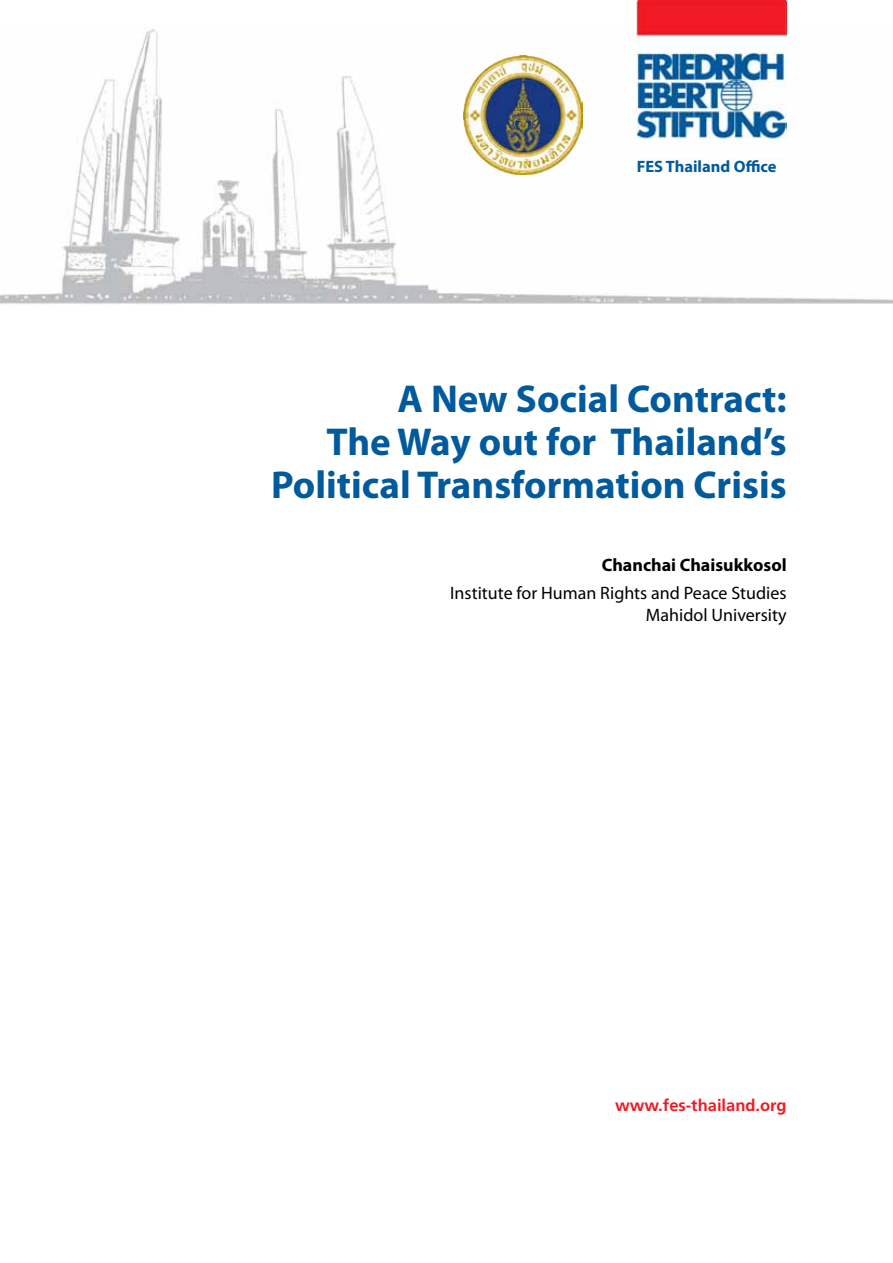
<style>
.page{position:relative;width:893px;height:1263px;background:#fff}
.page>*{position:absolute;margin:0;border:0;box-sizing:border-box;transform-origin:0 0}
.t1{font:700 39px/42.9px "Myriad Pro";color:#015a9c;text-align:right}
.t2{font:18px/21.6px "Myriad Pro";color:#000;text-align:right}
.t3{font:700 18px "Myriad Pro";color:#000}
.t4{font:700 16.5px "Frutiger LT Std";color:#f01a24}
.t5{font:700 16.5px "Myriad Pro";color:#015a9c}
</style>
<div class="page">
<img style="left:0;top:25px;width:893px;height:279px">
<img style="left:637px;top:0;width:150px;height:159px">
<hr style="left:638px;top:0;width:148px;height:2px;background:#f01a24">
<img style="left:463px;top:55px;width:120px;height:119px">
<p class="t5" style="left:637px;top:156px;width:141px">FES Thailand Office</p>
<p class="t1" style="left:271px;top:376px;width:517px">A New Social Contract:<br>The Way out for Thailand’s<br>Political Transformation Crisis</p>
<p class="t3" style="left:602px;top:553px;width:186px">Chanchai Chaisukkosol</p>
<p class="t2" style="left:450px;top:582px;width:338px">Institute for Human Rights and Peace Studies<br>Mahidol University</p>
<p class="t4" style="left:615px;top:1096px;width:173px">www.fes-thailand.org</p>
</div>
